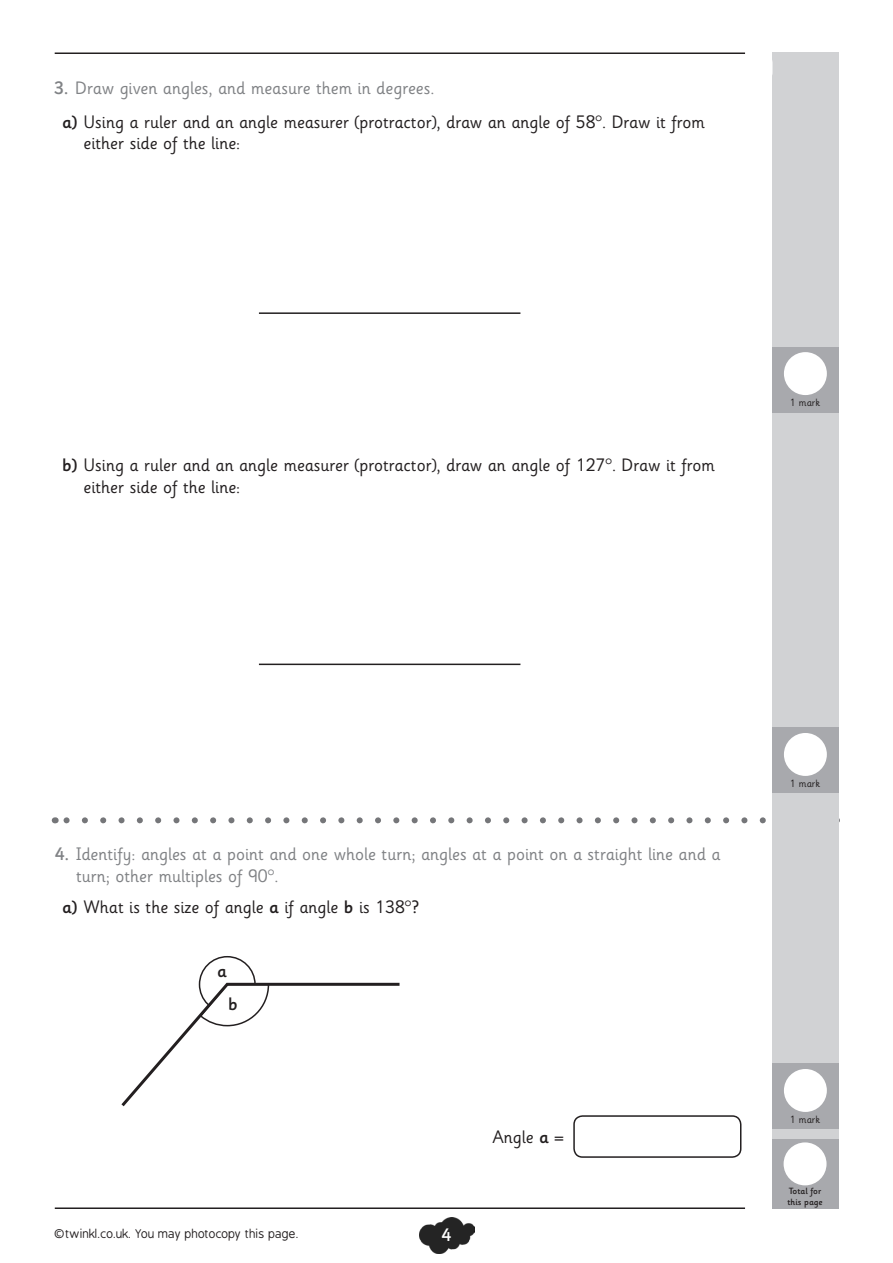
<style>
.page{position:relative;width:893px;height:1263px;background:#fff}
.page>*{position:absolute;margin:0;border:0;box-sizing:border-box;transform-origin:0 0}
.UNMARKED_QUESTIONS_u{font:18px/21.6px "Sassoon Infant Rg";color:#231f20}
.t1{font:18px/21.6px "Sassoon Infant Rg";color:#808285}
.Paragraph_Style_1{font:500 18px "Sassoon Infant Md";color:#231f20}
.t2{font:500 18px "Sassoon Infant Md";color:#fff}
.t3{font:12px "B Preplay";color:#231f20}
.t4{font:10.5px "Sassoon Infant Rg";color:#231f20}
.t5{font:500 9px "Sassoon Infant Md";color:#231f20}
.s1{font-family:"Sassoon Infant Md";font-weight:500}
</style>
<div class="page">
<img style="left:419px;top:1218px;width:56px;height:35px">
<svg style="left:64px;top:817px;width:702px;height:6px"></svg>
<div style="left:772px;top:52px;width:67px;height:1157px;background:#d1d2d4"></div>
<hr style="left:55px;top:53px;width:690px;height:1px;background:#231f20">
<hr style="left:55px;top:1207px;width:690px;height:2px;background:#231f20">
<div style="left:772px;top:1140px;width:67px;height:69px;background:#a8a9ad"></div>
<div style="left:784px;top:1142px;width:42px;height:43px;background:#fff;border-radius:50%"></div>
<div style="left:772px;top:346px;width:67px;height:66px;background:#a8a9ad"></div>
<div style="left:772px;top:727px;width:67px;height:66px;background:#a8a9ad"></div>
<div style="left:772px;top:1063px;width:67px;height:66px;background:#a8a9ad"></div>
<div style="left:784px;top:352px;width:43px;height:43px;background:#fff;border-radius:50%"></div>
<div style="left:784px;top:733px;width:43px;height:43px;background:#fff;border-radius:50%"></div>
<div style="left:784px;top:1069px;width:43px;height:43px;background:#fff;border-radius:50%"></div>
<hr style="left:259px;top:312px;width:261px;height:2px;background:#231f20">
<hr style="left:259px;top:664px;width:261px;height:1px;background:#231f20">
<div style="left:199px;top:956px;width:57px;height:57px;border:2px solid #231f20;border-radius:50%"></div>
<div style="left:573px;top:1115px;width:168px;height:43px;border:2px solid #231f20;border-radius:9px"></div>
<svg style="left:121px;top:981px;width:279px;height:126px"></svg>
<p class="t1" style="left:54px;top:77px;width:382px"><span class="s1">3.</span> Draw given angles, and measure them in degrees.</p>
<p class="UNMARKED_QUESTIONS_u" style="left:84px;top:112px;width:623px;text-indent:-21px"><span class="s1">a)</span> Using a ruler and an angle measurer (protractor), draw an angle of 58°. Draw it from either side of the line:</p>
<p class="UNMARKED_QUESTIONS_u" style="left:84px;top:455px;width:633px;text-indent:-21px"><span class="s1">b)</span> Using a ruler and an angle measurer (protractor), draw an angle of 127°. Draw it from either side of the line:</p>
<p class="t4" style="left:790px;top:396px;width:32px">1 mark</p>
<p class="t1" style="left:76px;top:844px;width:646px;text-indent:-21px"><span class="s1">4.</span> Identify: angles at a point and one whole turn; angles at a point on a straight line and a turn; other multiples of 90°.</p>
<p class="UNMARKED_QUESTIONS_u" style="left:62px;top:896px;width:359px"><span class="s1">a)</span> What is the size of angle <span class="s1">a</span> if angle <span class="s1">b</span> is 138°?</p>
<p class="Paragraph_Style_1" style="left:217px;top:960px;width:11px">a</p>
<p class="Paragraph_Style_1" style="left:228px;top:994px;width:11px">b</p>
<p class="t3" style="left:55px;top:1227px;width:246px">©twinkl.co.uk. You may photocopy this page.</p>
<p class="t2" style="left:442px;top:1225px;width:11px">4</p>
<p class="UNMARKED_QUESTIONS_u" style="left:492px;top:1127px;width:73px">Angle <span class="s1">a</span> =</p>
<p class="t4" style="left:790px;top:777px;width:32px">1 mark</p>
<p class="t4" style="left:790px;top:1113px;width:32px">1 mark</p>
<p class="t5" style="left:789px;top:1186px;width:34px">Total for</p>
<p class="t5" style="left:787px;top:1196px;width:37px">this page</p>
</div>
